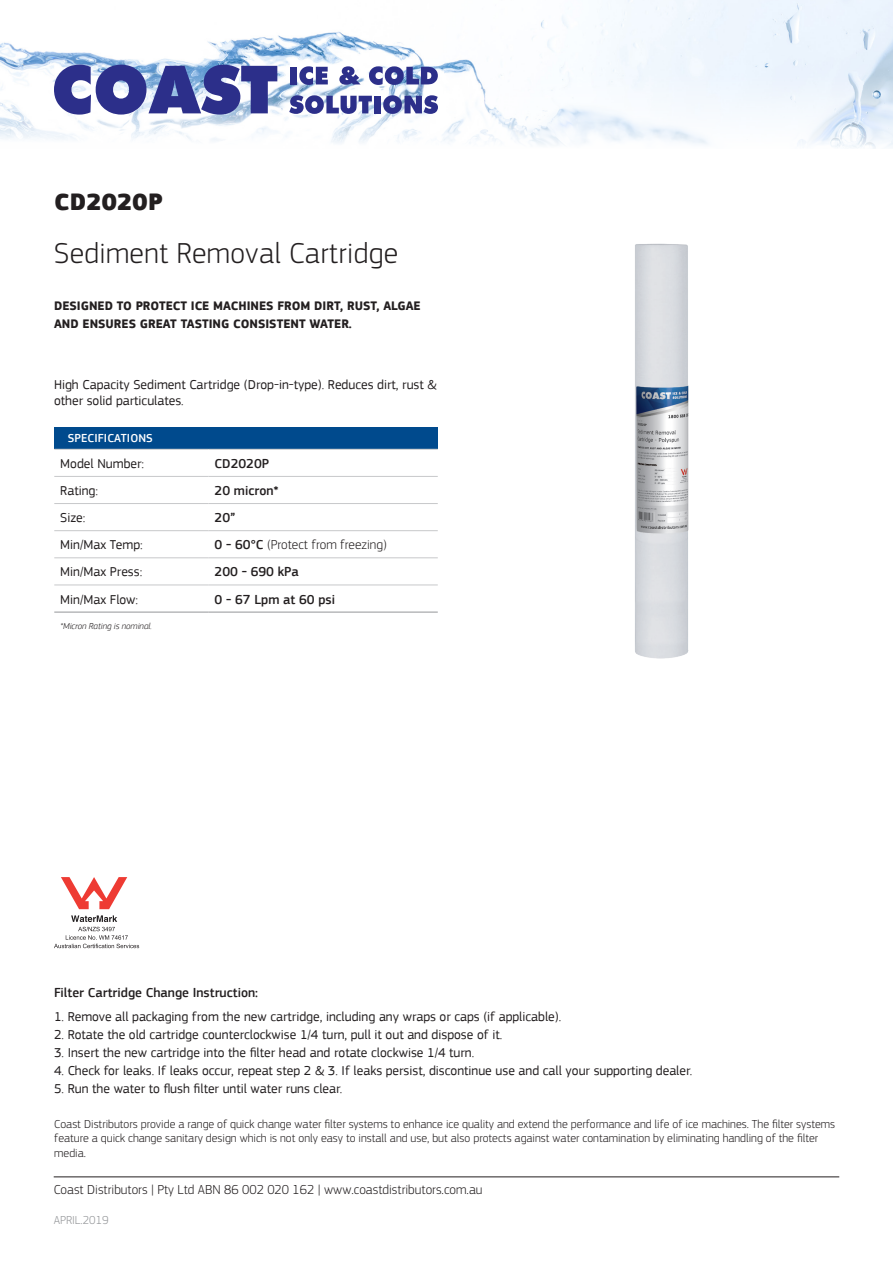
<style>
.page{position:relative;width:893px;height:1263px;background:#fff}
.page>*{position:absolute;margin:0;border:0;box-sizing:border-box;transform-origin:0 0}
.Paragraph_Style_1{font:30px "PF Square Sans Pro Light V1";letter-spacing:.01em;color:#231f20}
.t1{font:900 24.45px "PF Square Sans Pro";letter-spacing:.01em;color:#231f20}
.t2{font:13.5px/16.2px "PF Square Sans Pro";color:#231f20}
.t3{font:13.5px "PF Square Sans Pro Light V1";color:#231f20}
.t4{font:500 13.5px "PF Square Sans Pro";color:#231f20}
.t5{font:700 12.75px/18px "PF Square Sans Pro";color:#231f20}
.t6{font:12px/14.4px "PF Square Sans Pro Light V1";color:#231f20}
.t7{font:500 12px "PF Square Sans Pro";letter-spacing:.01em;color:#fff}
.t8{font:12px "PF Square Sans Pro Light V1";color:#939598}
.t9{font:italic 300 9px "PF Square Sans Pro";color:#231f20}
.s1{font-family:"PF Square Sans Pro";font-weight:500}
</style>
<div class="page">
<img style="left:0;top:0;width:893px;height:149px">
<hr style="left:54px;top:1176px;width:785px;height:1px;background:#231f20">
<svg style="left:54px;top:65px;width:223px;height:50px"></svg>
<div style="left:290px;top:67px;width:7px;height:17px;background:#2c2f8a"></div>
<svg style="left:299px;top:66px;width:29px;height:19px"></svg>
<svg style="left:339px;top:66px;width:22px;height:19px"></svg>
<svg style="left:369px;top:66px;width:69px;height:19px"></svg>
<svg style="left:289px;top:95px;width:83px;height:19px"></svg>
<div style="left:374px;top:96px;width:6px;height:17px;background:#2c2f8a"></div>
<svg style="left:383px;top:95px;width:55px;height:19px"></svg>
<svg style="left:61px;top:877px;width:67px;height:32px"></svg>
<svg style="left:54px;top:915px;width:85px;height:33px"></svg>
<div style="left:54px;top:427px;width:384px;height:21px;background:#004a8d"></div>
<hr style="left:54px;top:449px;width:155px;height:1px;background:#c7c8ca">
<hr style="left:209px;top:449px;width:229px;height:1px;background:#c7c8ca">
<hr style="left:54px;top:476px;width:155px;height:1px;background:#c7c8ca">
<hr style="left:209px;top:476px;width:229px;height:1px;background:#c7c8ca">
<hr style="left:54px;top:503px;width:155px;height:1px;background:#c7c8ca">
<hr style="left:209px;top:503px;width:229px;height:1px;background:#c7c8ca">
<hr style="left:54px;top:530px;width:155px;height:1px;background:#c7c8ca">
<hr style="left:209px;top:530px;width:229px;height:1px;background:#c7c8ca">
<hr style="left:54px;top:557px;width:155px;height:1px;background:#c7c8ca">
<hr style="left:209px;top:557px;width:229px;height:1px;background:#c7c8ca">
<hr style="left:54px;top:585px;width:155px;height:1px;background:#c7c8ca">
<hr style="left:209px;top:585px;width:229px;height:1px;background:#c7c8ca">
<hr style="left:54px;top:612px;width:155px;height:1px;background:#939598">
<hr style="left:209px;top:612px;width:229px;height:1px;background:#939598">
<img style="left:635px;top:243px;width:54px;height:416px">
<p class="t1" style="left:54px;top:186px;width:110px">CD2020P</p>
<p class="Paragraph_Style_1" style="left:54px;top:235px;width:345px">Sediment Removal Cartridge</p>
<p class="t5" style="left:54px;top:297px;width:368px">DESIGNED TO PROTECT ICE MACHINES FROM DIRT, RUST, ALGAE<br>AND ENSURES GREAT TASTING CONSISTENT WATER.</p>
<p class="t2" style="left:54px;top:376px;width:384px">High Capacity Sediment Cartridge (Drop-in-type). Reduces dirt, rust &amp; other solid particulates.</p>
<p class="t7" style="left:68px;top:431px;width:87px">SPECIFICATIONS</p>
<p class="t2" style="left:60px;top:455px;width:85px">Model Number:</p>
<p class="t4" style="left:215px;top:456px;width:56px">CD2020P</p>
<p class="t2" style="left:60px;top:483px;width:39px">Rating:</p>
<p class="t4" style="left:215px;top:483px;width:66px">20 micron*</p>
<p class="t2" style="left:60px;top:510px;width:27px">Size:</p>
<p class="t4" style="left:215px;top:510px;width:22px">20”</p>
<p class="t2" style="left:60px;top:537px;width:84px">Min/Max Temp:</p>
<p class="t3" style="left:215px;top:537px;width:174px"><span class="s1">0 - 60°C</span> (Protect from freezing)</p>
<p class="t2" style="left:60px;top:564px;width:84px">Min/Max Press:</p>
<p class="t4" style="left:215px;top:564px;width:86px">200 - 690 kPa</p>
<p class="t2" style="left:60px;top:591px;width:79px">Min/Max Flow:</p>
<p class="t4" style="left:215px;top:591px;width:122px">0 - 67 Lpm at 60 psi</p>
<p class="t9" style="left:60px;top:621px;width:93px">*Micron Rating is nominal.</p>
<p class="t4" style="left:54px;top:985px;width:206px">Filter Cartridge Change Instruction:</p>
<p class="t2" style="left:54px;top:1008px;width:509px">1. Remove all packaging from the new cartridge, including any wraps or caps (if applicable).</p>
<p class="t2" style="left:54px;top:1026px;width:450px">2. Rotate the old cartridge counterclockwise 1/4 turn, pull it out and dispose of it.</p>
<p class="t2" style="left:54px;top:1044px;width:422px">3. Insert the new cartridge into the filter head and rotate clockwise 1/4 turn.</p>
<p class="t2" style="left:54px;top:1062px;width:640px">4. Check for leaks. If leaks occur, repeat step 2 &amp; 3. If leaks persist, discontinue use and call your supporting dealer.</p>
<p class="t2" style="left:54px;top:1080px;width:290px">5. Run the water to flush filter until water runs clear.</p>
<p class="t6" style="left:54px;top:1117px;width:782px">Coast Distributors provide a range of quick change water filter systems to enhance ice quality and extend the performance and life of ice machines. The filter systems feature a quick change sanitary design which is not only easy to install and use, but also protects against water contamination by eliminating handling of the filter media.</p>
<p class="t3" style="left:54px;top:1182px;width:430px">Coast Distributors | Pty Ltd ABN 86 002 020 162 | www.coastdistributors.com.au</p>
<p class="t8" style="left:54px;top:1213px;width:56px">APRIL.2019</p>
</div>
